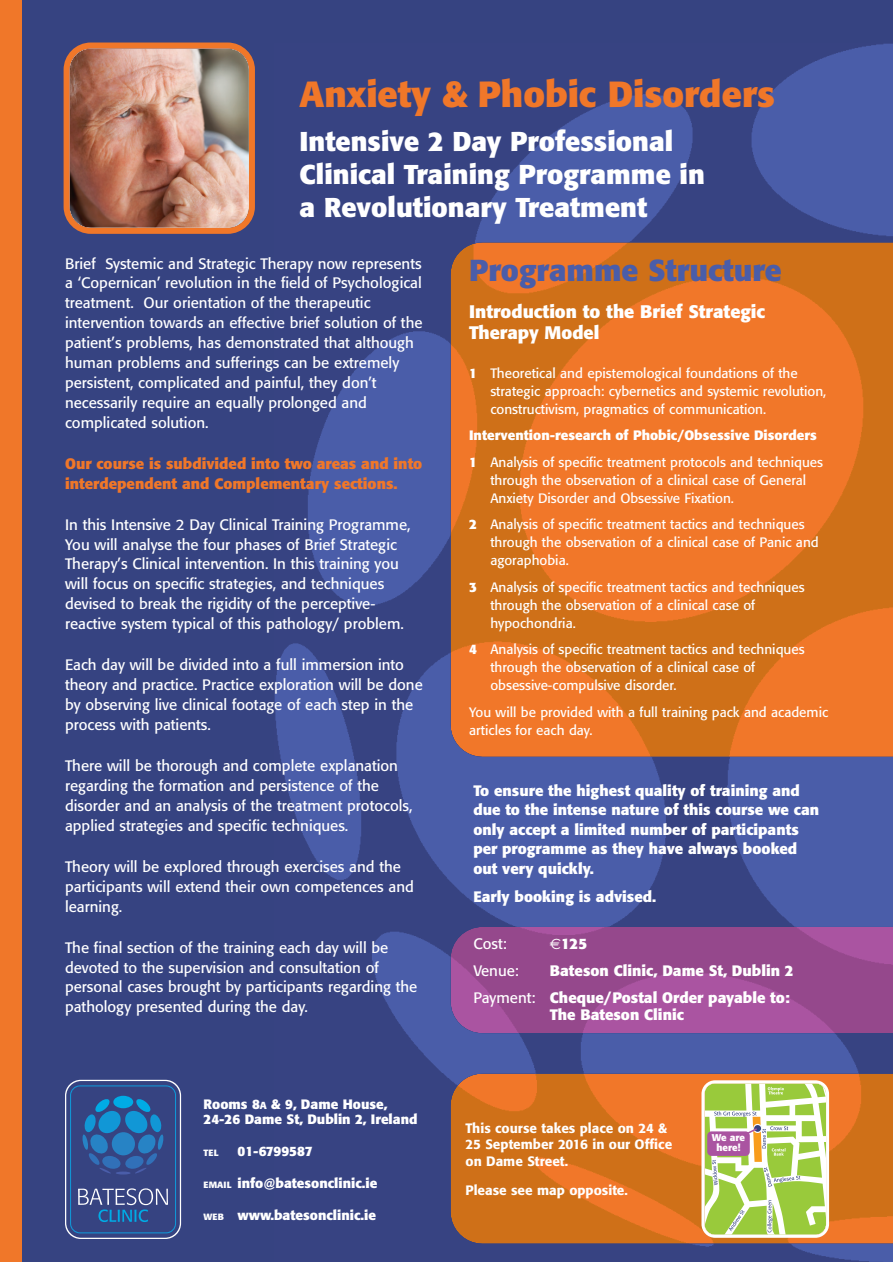
<style>
.page{position:relative;width:893px;height:1263px;background:#fff}
.page>*{position:absolute;margin:0;border:0;box-sizing:border-box;transform-origin:0 0}
.t1{font:700 36px "Formata";color:#f07729}
.t2{font:700 30px "Formata";color:#4a5da9}
.t3{font:700 27px/33px "Formata";color:#fff}
.t4{font:700 18px/21px "Formata";color:#fff}
.t5{font:15px/19.8px "Formata";color:#fff}
.t6{font:700 15px/19.5px "Formata";color:#fff}
.t7{font:700 15px/19.8px "Formata";color:#f07729}
.t8{font:13.5px/18px "Formata";color:#fff}
.t9{font:700 13.5px/26.5px "Formata";color:#fff}
.t10{font:500 13.5px/16.5px "Formata";color:#fff}
.t11{font:700 9.75px/10.5px "Formata";color:#fff;text-align:center}
.t12{font:700 9px "Formata";color:#fff}
.s1{font-size:10.2px}
.s2{font-size:9px}
.s3{font-weight:700}
.s4{font-weight:400}
.s5{font-family:"Euro Sans";font-weight:400}
</style>
<div class="page">
<div style="left:0;top:0;width:892px;height:1262px;background:#364381"></div>
<img style="left:274px;top:43px;width:618px;height:1219px">
<img style="left:451px;top:927px;width:441px;height:106px">
<img style="left:451px;top:1074px;width:441px;height:170px">
<img style="left:451px;top:242px;width:441px;height:515px">
<div style="left:0;top:0;width:21px;height:1262px;background:#f07729"></div>
<img style="left:64px;top:43px;width:191px;height:191px">
<svg style="left:65px;top:1080px;width:116px;height:159px"></svg>
<div style="left:66px;top:1081px;width:114px;height:157px;background:#364381;border-radius:15px"></div>
<svg style="left:70px;top:1085px;width:106px;height:148px"></svg>
<svg style="left:701px;top:1080px;width:128px;height:158px;background:#c3da88"></svg>
<div style="left:707px;top:1131px;width:43px;height:25px;background:#aa54a1;border-radius:4px"></div>
<h1 class="t1" style="left:300px;top:79px;width:477px">Anxiety &amp; Phobic Disorders</h1>
<h3 class="t3" style="left:300px;top:127px;width:407px">Intensive 2 Day Professional<br>Clinical Training Programme in a Revolutionary Treatment</h3>
<p class="t5" style="left:65px;top:255px;width:359px">Brief Systemic and Strategic Therapy now represents a ‘Copernican’ revolution in the field of Psychological treatment. Our orientation of the therapeutic intervention towards an effective brief solution of the patient’s problems, has demonstrated that although human problems and sufferings can be extremely persistent, complicated and painful, they don’t necessarily require an equally prolonged and complicated solution.</p>
<p class="t7" style="left:65px;top:455px;width:359px">Our course is subdivided into two areas and into interdependent and Complementary sections.</p>
<p class="t5" style="left:65px;top:516px;width:347px">In this Intensive 2 Day Clinical Training Programme, You will analyse the four phases of Brief Strategic Therapy’s Clinical intervention. In this training you will focus on specific strategies, and techniques devised to break the rigidity of the perceptive&shy;reactive system typical of this pathology/ problem.</p>
<p class="t5" style="left:65px;top:656px;width:359px">Each day will be divided into a full immersion into theory and practice. Practice exploration will be done by observing live clinical footage of each step in the process with patients.</p>
<p class="t5" style="left:65px;top:757px;width:349px">There will be thorough and complete explanation regarding the formation and persistence of the disorder and an analysis of the treatment protocols, applied strategies and specific techniques.</p>
<p class="t5" style="left:65px;top:858px;width:350px">Theory will be explored through exercises and the participants will extend their own competences and learning.</p>
<p class="t5" style="left:65px;top:939px;width:354px">The final section of the training each day will be devoted to the supervision and consultation of personal cases brought by participants regarding the pathology presented during the day.</p>
<p class="t9" style="left:204px;top:1098px;width:215px;line-height:15px">Rooms 8<span class="s1">A</span> &amp; 9, Dame House,<br>24-26 Dame St, Dublin 2, Ireland</p>
<p class="t12" style="left:204px;top:1149px;width:17px">TEL</p>
<p class="t9" style="left:238px;top:1139px;width:77px">01-6799587</p>
<p class="t9" style="left:204px;top:1171px;width:175px"><span class="s2">EMAIL</span> info@batesonclinic.ie</p>
<p class="t9" style="left:204px;top:1203px;width:174px"><span class="s2">WEB</span> www.batesonclinic.ie</p>
<h2 class="t2" style="left:469px;top:257px;width:314px">Programme Structure</h2>
<p class="t4" style="left:469px;top:302px;width:298px">Introduction to the Brief Strategic<br>Therapy Model</p>
<p class="t8" style="left:490px;top:365px;width:337px;text-indent:-21px"><span class="s3">1</span> Theoretical and epistemological foundations of the strategic approach: cybernetics and systemic revolution, constructivism, pragmatics of communication.</p>
<p class="t9" style="left:469px;top:423px;width:355px">Intervention-research of Phobic/Obsessive Disorders<br>1 <span class="s4">Analysis of specific treatment protocols and techniques</span></p>
<p class="t8" style="left:490px;top:472px;width:317px">through the observation of a clinical case of General<br>Anxiety Disorder and Obsessive Fixation.</p>
<p class="t8" style="left:490px;top:517px;width:330px;text-indent:-21px"><span class="s3">2</span> Analysis of specific treatment tactics and techniques through the observation of a clinical case of Panic and agoraphobia.</p>
<p class="t8" style="left:490px;top:579px;width:316px;text-indent:-21px"><span class="s3">3</span> Analysis of specific treatment tactics and techniques through the observation of a clinical case of hypochondria.</p>
<p class="t8" style="left:490px;top:642px;width:316px;text-indent:-21px"><span class="s3">4</span> Analysis of specific treatment tactics and techniques through the observation of a clinical case of obsessive-compulsive disorder.</p>
<p class="t8" style="left:469px;top:704px;width:361px">You will be provided with a full training pack and academic articles for each day.</p>
<p class="t6" style="left:473px;top:782px;width:347px">To ensure the highest quality of training and due to the intense nature of this course we can only accept a limited number of participants per programme as they have always booked out very quickly.</p>
<p class="t6" style="left:473px;top:888px;width:184px">Early booking is advised.</p>
<p class="t5" style="left:473px;top:935px;width:35px">Cost:</p>
<p class="t6" style="left:550px;top:935px;width:39px"><span class="s5">€</span>125</p>
<p class="t5" style="left:473px;top:962px;width:47px">Venue:</p>
<p class="t6" style="left:473px;top:958px;width:322px;line-height:27.2px;text-align:right">Bateson Clinic, Dame St, Dublin 2<br><span class="s4">Payment:</span> Cheque/Postal Order payable to:</p>
<p class="t6" style="left:550px;top:1006px;width:136px">The Bateson Clinic</p>
<p class="t10" style="left:465px;top:1121px;width:208px">This course takes place on 24 &amp;<br>25 September 2016 in our Office on Dame Street.</p>
<p class="t10" style="left:465px;top:1183px;width:164px">Please see map opposite.</p>
<p class="t11" style="left:712px;top:1133px;width:35px">We are here!</p>
</div>
